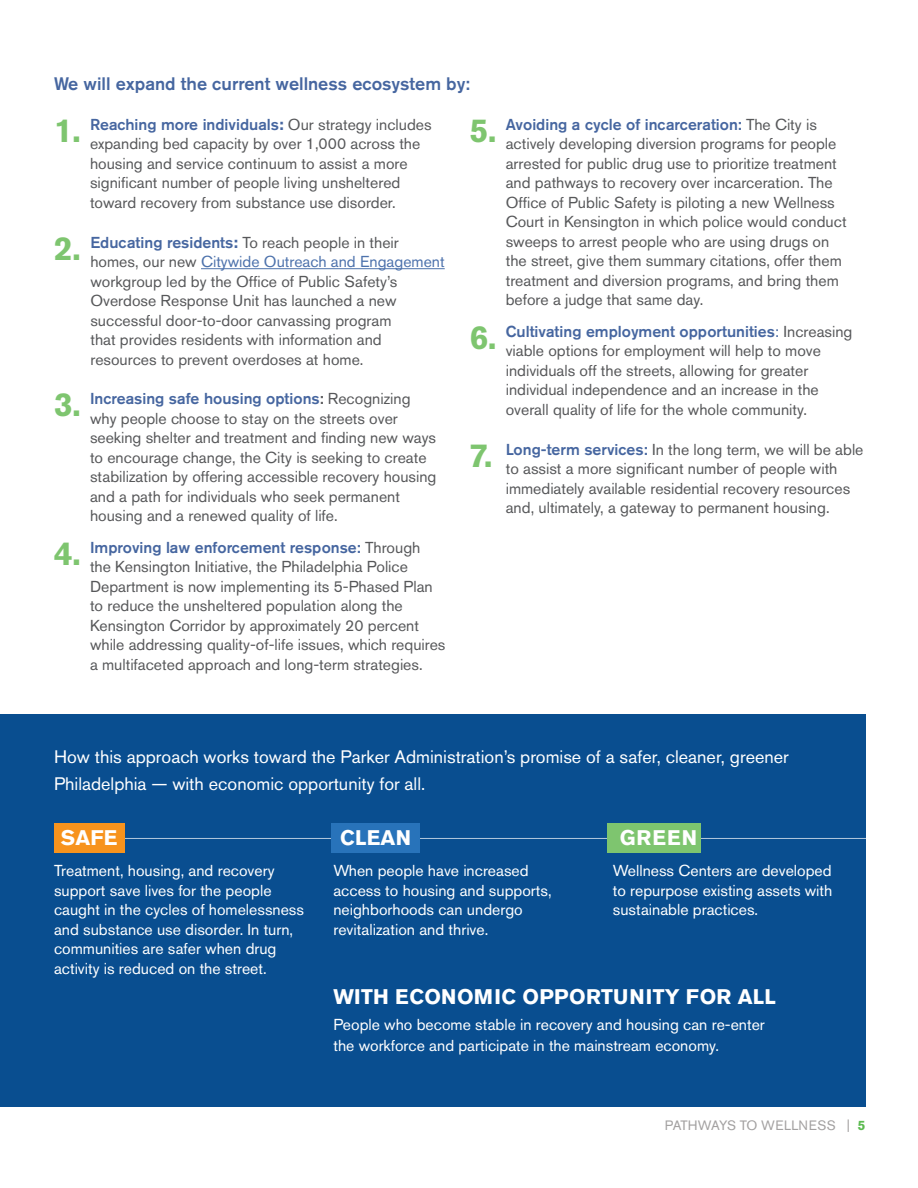
<style>
.page{position:relative;width:918px;height:1188px;background:#fff}
.page>*{position:absolute;margin:0;border:0;box-sizing:border-box;transform-origin:0 0}
.t1{font:700 21px "Akzidenz Grotesk Pro";letter-spacing:.01em;color:#fff}
.t2{font:18px/27px "Akzidenz Grotesk Pro";color:#fff}
.t3{font:500 18px "Akzidenz Grotesk Pro";color:#4666a0}
.t4{font:15.75px/19.5px "Akzidenz Grotesk Pro";color:#57585a}
.t5{font:15.75px/19.5px "Akzidenz Grotesk Pro";color:#fff}
.t6{font:13.5px "Akzidenz Grotesk Pro";letter-spacing:.01em;color:#a3a1a1}
.s1{font-weight:700;font-size:33px;color:#7ec56f}
.s2{font-weight:500;color:#4666a0}
.s3{font-weight:700;color:#4666a0}
.s4{color:#4d72ac}
.s5{font-weight:500}
.s6{color:#4666a0}
.s7{font-weight:700;color:#5cbb50}
</style>
<div class="page">
<div style="left:0;top:715px;width:865px;height:392px;background:#094e90"></div>
<hr style="left:54px;top:838px;width:864px;height:1px;background:#fff">
<div style="left:54px;top:824px;width:70px;height:29px;background:#f7931d"></div>
<div style="left:331px;top:824px;width:88px;height:29px;background:#2873ba"></div>
<div style="left:608px;top:824px;width:93px;height:29px;background:#7ec56f"></div>
<hr style="left:201px;top:268px;width:244px;height:1px;background:#4d72ac">
<p class="t3" style="left:54px;top:72px;width:417px">We will expand the current wellness ecosystem by:</p>
<p class="t4" style="left:90px;top:115px;width:343px;text-indent:-36px"><span class="s1">1.</span> <span class="s2">Reaching more individuals</span><span class="s3">:</span> Our strategy includes expanding bed capacity by over 1,000 across the housing and service continuum to assist a more significant number of people living unsheltered toward recovery from substance use disorder.</p>
<p class="t4" style="left:90px;top:232px;width:356px;text-indent:-36px"><span class="s1">2.</span> <span class="s2">Educating residents</span><span class="s3">:</span> To reach people in their homes, our new <span class="s4">Citywide Outreach and Engagement </span>workgroup led by the Office of Public Safety’s Overdose Response Unit has launched a new successful door-to-door canvassing program<br>that provides residents with information and resources to prevent overdoses at home.</p>
<p class="t4" style="left:90px;top:389px;width:348px;text-indent:-36px"><span class="s1">3.</span> <span class="s2">Increasing safe housing options</span><span class="s5">:</span> Recognizing why people choose to stay on the streets over seeking shelter and treatment and finding new ways to encourage change, the City is seeking to create stabilization by offering accessible recovery housing and a path for individuals who seek permanent housing and a renewed quality of life.</p>
<p class="t4" style="left:90px;top:538px;width:357px;text-indent:-36px"><span class="s1">4.</span> <span class="s2">Improving law enforcement response:</span> Through<br>the Kensington Initiative, the Philadelphia Police Department is now implementing its 5-Phased Plan to reduce the unsheltered population along the Kensington Corridor by approximately 20 percent while addressing quality-of-life issues, which requires a multifaceted approach and long-term strategies.</p>
<p class="t4" style="left:506px;top:115px;width:342px;text-indent:-36px"><span class="s1">5.</span> <span class="s2">Avoiding a cycle of incarceration:</span> The City is actively developing diversion programs for people arrested for public drug use to prioritize treatment and pathways to recovery over incarceration. The Office of Public Safety is piloting a new Wellness Court in Kensington in which police would conduct sweeps to arrest people who are using drugs on the street, give them summary citations, offer them treatment and diversion programs, and bring them before a judge that same day.</p>
<p class="t4" style="left:470px;top:322px;width:384px;text-align:center"><span class="s1">6.</span> <span class="s2">Cultivating employment opportunities</span><span class="s6">:</span> Increasing viable options for employment will help to move individuals off the streets, allowing for greater<br>individual independence and an increase in the<br>overall quality of life for the whole community.</p>
<p class="t4" style="left:506px;top:439px;width:359px;text-indent:-36px"><span class="s1">7.</span> <span class="s2">Long-term services:</span> In the long term, we will be able to assist a more significant number of people with immediately available residential recovery resources and, ultimately, a gateway to permanent housing.</p>
<p class="t2" style="left:54px;top:743px;width:736px">How this approach works toward the Parker Administration’s promise of a safer, cleaner, greener<br>Philadelphia — with economic opportunity for all.</p>
<p class="t1" style="left:61px;top:824px;width:58px">SAFE</p>
<p class="t5" style="left:54px;top:861px;width:252px">Treatment, housing, and recovery support save lives for the people caught in the cycles of homelessness and substance use disorder. In turn, communities are safer when drug activity is reduced on the street.</p>
<p class="t1" style="left:340px;top:824px;width:72px">CLEAN</p>
<p class="t5" style="left:333px;top:861px;width:220px">When people have increased access to housing and supports, neighborhoods can undergo revitalization and thrive.</p>
<p class="t1" style="left:620px;top:824px;width:79px">GREEN</p>
<p class="t5" style="left:613px;top:861px;width:221px;text-align:justify">Wellness Centers are developed to repurpose existing assets with sustainable practices.</p>
<p class="t1" style="left:334px;top:983px;width:444px">WITH ECONOMIC OPPORTUNITY FOR ALL</p>
<p class="t5" style="left:333px;top:1014px;width:433px;line-height:21px">People who become stable in recovery and housing can re-enter the workforce and participate in the mainstream economy.</p>
<p class="t6" style="left:665px;top:1117px;width:202px">PATHWAYS TO WELLNESS | <span class="s7">5</span></p>
</div>
